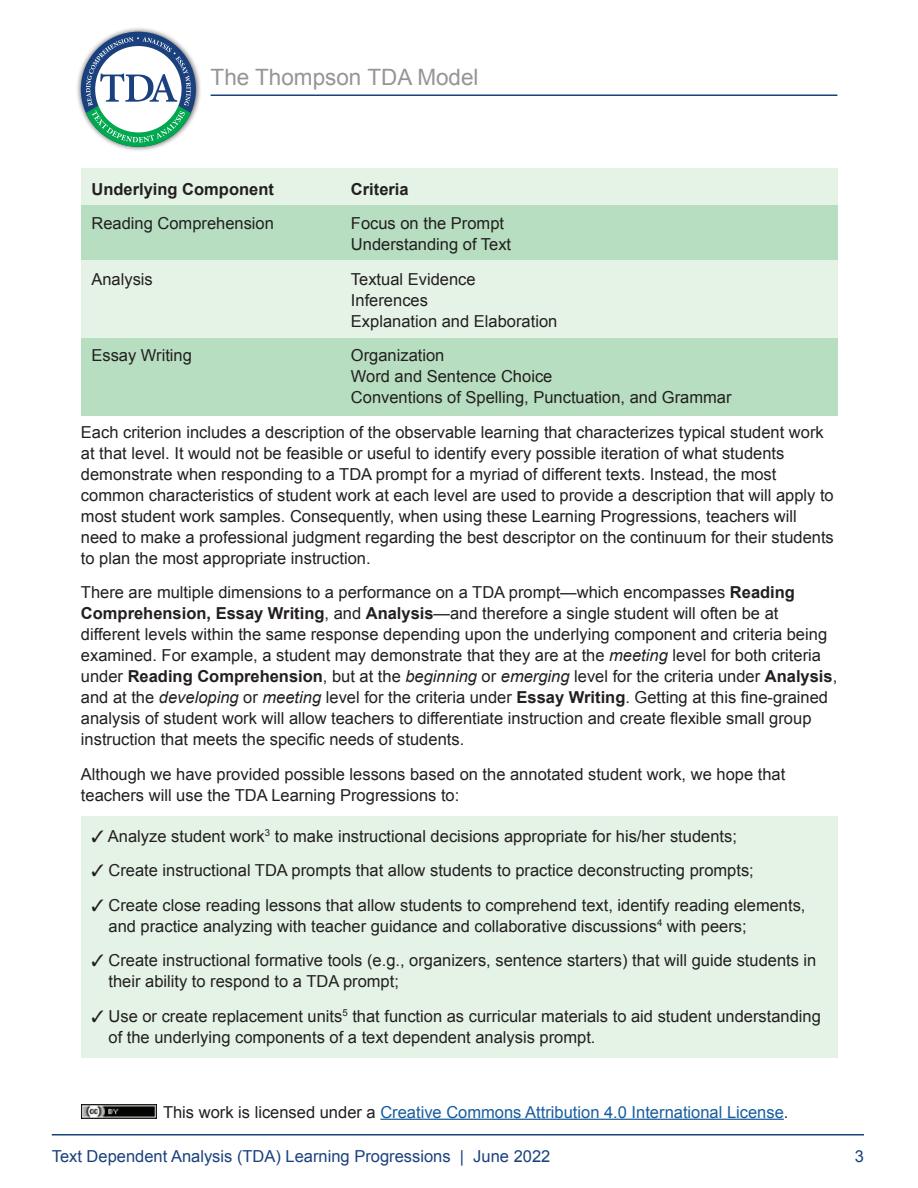
<style>
.page{position:relative;width:918px;height:1188px;background:#fff}
.page>*{position:absolute;margin:0;border:0;box-sizing:border-box;transform-origin:0 0}
.t1{font:22.5px "Arial";color:#939598}
.t2{font:16.5px/21px "Arial";color:#231f20}
.t3{font:16.5px "Arial";color:#175d9e}
.t4{font:16.5px "Arial";color:#1a417e}
.t5{font:700 16.5px "Arial";color:#231f20}
.s1{font-weight:700}
.s2{font-style:italic}
.s3{color:#231f20}
</style>
<div class="page">
<div style="left:81px;top:816px;width:756px;height:242px;background:#e5f3e7"></div>
<hr style="left:380px;top:1119px;width:404px;height:1px;background:#175d9e">
<img style="left:81px;top:1105px;width:75px;height:13px">
<hr style="left:52px;top:1134px;width:812px;height:2px;background:#1a417e">
<hr style="left:211px;top:95px;width:626px;height:1px;background:#1a417e">
<div style="left:81px;top:168px;width:756px;height:37px;background:#e5f3e7"></div>
<div style="left:81px;top:205px;width:756px;height:56px;background:#b7dec0"></div>
<div style="left:81px;top:261px;width:756px;height:77px;background:#e5f3e7"></div>
<div style="left:81px;top:338px;width:756px;height:78px;background:#b7dec0"></div>
<div style="left:75px;top:26px;width:126px;height:127px;background:#231f20;opacity:.8"></div>
<div style="left:81px;top:32px;width:115px;height:115px;background:#1a417e;border-radius:50%"></div>
<svg style="left:83px;top:37px;width:110px;height:110px"></svg>
<h1 class="t1" style="left:211px;top:62px;width:270px">The Thompson TDA Model</h1>
<p class="t5" style="left:91px;top:178px;width:184px">Underlying Component</p>
<p class="t5" style="left:351px;top:178px;width:59px">Criteria</p>
<p class="t2" style="left:91px;top:213px;width:184px">Reading Comprehension</p>
<p class="t2" style="left:351px;top:213px;width:162px">Focus on the Prompt<br>Understanding of Text</p>
<p class="t2" style="left:91px;top:268px;width:63px">Analysis</p>
<p class="t2" style="left:351px;top:268px;width:208px">Textual Evidence<br>Inferences<br>Explanation and Elaboration</p>
<p class="t2" style="left:91px;top:345px;width:102px">Essay Writing</p>
<p class="t2" style="left:351px;top:345px;width:382px">Organization<br>Word and Sentence Choice<br>Conventions of Spelling, Punctuation, and Grammar</p>
<p class="t2" style="left:81px;top:421px;width:754px">Each criterion includes a description of the observable learning that characterizes typical student work at that level. It would not be feasible or useful to identify every possible iteration of what students demonstrate when responding to a TDA prompt for a myriad of different texts. Instead, the most common characteristics of student work at each level are used to provide a description that will apply to most student work samples. Consequently, when using these Learning Progressions, teachers will need to make a professional judgment regarding the best descriptor on the continuum for their students to plan the most appropriate instruction.</p>
<p class="t2" style="left:81px;top:582px;width:758px">There are multiple dimensions to a performance on a TDA prompt—which encompasses <span class="s1">Reading Comprehension, Essay Writing</span>, and <span class="s1">Analysis</span>—and therefore a single student will often be at different levels within the same response depending upon the underlying component and criteria being examined. For example, a student may demonstrate that they are at the <span class="s2">meeting</span> level for both criteria under <span class="s1">Reading Comprehension</span>, but at the <span class="s2">beginning</span> or <span class="s2">emerging</span> level for the criteria under <span class="s1">Analysis</span>, and at the <span class="s2">developing</span> or <span class="s2">meeting</span> level for the criteria under <span class="s1">Essay Writing</span>. Getting at this fine-grained analysis of student work will allow teachers to differentiate instruction and create flexible small group instruction that meets the specific needs of students.</p>
<p class="t2" style="left:81px;top:764px;width:706px">Although we have provided possible lessons based on the annotated student work, we hope that teachers will use the TDA Learning Progressions to:</p>
<p class="t2" style="left:91px;top:826px;width:647px">✓ Analyze student work<sup>3</sup> to make instructional decisions appropriate for his/her students;</p>
<p class="t2" style="left:91px;top:860px;width:664px">✓ Create instructional TDA prompts that allow students to practice deconstructing prompts;</p>
<p class="t2" style="left:109px;top:895px;width:698px;text-indent:-17px">✓ Create close reading lessons that allow students to comprehend text, identify reading elements, and practice analyzing with teacher guidance and collaborative discussions<sup>4</sup> with peers;</p>
<p class="t2" style="left:109px;top:950px;width:709px;text-indent:-17px">✓ Create instructional formative tools (e.g., organizers, sentence starters) that will guide students in their ability to respond to a TDA prompt;</p>
<p class="t2" style="left:109px;top:1006px;width:714px;text-indent:-17px">✓ Use or create replacement units<sup>5</sup> that function as curricular materials to aid student understanding of the underlying components of a text dependent analysis prompt.</p>
<p class="t3" style="left:163px;top:1101px;width:627px"><span class="s3">This work is licensed under a</span> Creative Commons Attribution 4.0 International License<span class="s3">.</span></p>
<p class="t4" style="left:52px;top:1145px;width:500px">Text Dependent Analysis (TDA) Learning Progressions | June 2022</p>
<p class="t4" style="left:855px;top:1145px;width:11px">3</p>
</div>
